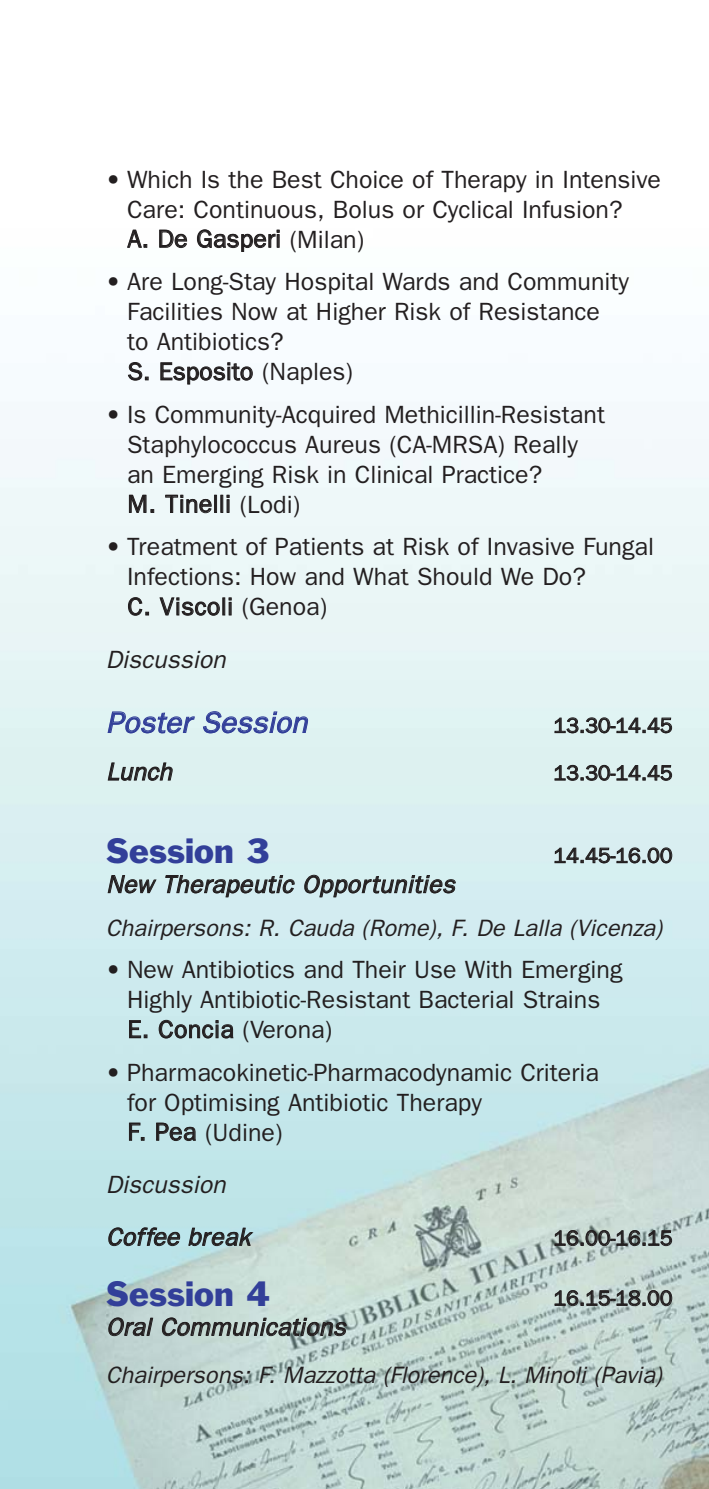
<style>
.page{position:relative;width:709px;height:1489px;background:#fff}
.page>*{position:absolute;margin:0;border:0;box-sizing:border-box;transform-origin:0 0}
.t1{font:32.5px "Franklin Gothic";color:#323f99}
.t2{font:italic 30px "Franklin Gothic";color:#323f99}
.t3{font:25px/29.8px "Franklin Gothic";color:#231f20}
.t4{font:italic 25px/52px "Franklin Gothic";color:#231f20}
.t5{font:italic 23.75px "Franklin Gothic";color:#231f20}
.t6{font:21.25px "Franklin Gothic";color:#231f20}
</style>
<div class="page">
<img style="left:0;top:402px;width:708px;height:1086px">
<p class="t3" style="left:127px;top:166px;width:535px;text-indent:-21px">• Which Is the Best Choice of Therapy in Intensive<br>Care: Continuous, Bolus or Cyclical Infusion?<br>A. De Gasperi (Milan)</p>
<p class="t3" style="left:127px;top:269px;width:503px;text-indent:-21px">• Are Long-Stay Hospital Wards and Community<br>Facilities Now at Higher Risk of Resistance<br>to Antibiotics?<br>S. Esposito (Naples)</p>
<p class="t3" style="left:127px;top:401px;width:479px;text-indent:-21px">• Is Community-Acquired Methicillin-Resistant Staphylococcus Aureus (CA-MRSA) Really an Emerging Risk in Clinical Practice?<br>M. Tinelli (Lodi)</p>
<p class="t3" style="left:127px;top:534px;width:528px;text-indent:-21px">• Treatment of Patients at Risk of Invasive Fungal<br>Infections: How and What Should We Do?<br>C. Viscoli (Genoa)</p>
<p class="t4" style="left:106px;top:635px;width:126px">Discussion</p>
<p class="t2" style="left:106px;top:712px;width:208px">Poster Session</p>
<p class="t6" style="left:553px;top:718px;width:121px">13.30-14.45</p>
<p class="t4" style="left:106px;top:747px;width:72px">Lunch</p>
<p class="t6" style="left:553px;top:765px;width:121px">13.30-14.45</p>
<h1 class="t1" style="left:106px;top:838px;width:166px">Session 3</h1>
<p class="t6" style="left:553px;top:848px;width:121px">14.45-16.00</p>
<p class="t4" style="left:106px;top:860px;width:355px">New Therapeutic Opportunities</p>
<p class="t5" style="left:106px;top:919px;width:562px">Chairpersons: R. Cauda (Rome), F. De Lalla (Vicenza)</p>
<p class="t3" style="left:127px;top:956px;width:497px;text-indent:-21px">• New Antibiotics and Their Use With Emerging<br>Highly Antibiotic-Resistant Bacterial Strains<br>E. Concia (Verona)</p>
<p class="t3" style="left:127px;top:1059px;width:473px;text-indent:-21px">• Pharmacokinetic-Pharmacodynamic Criteria for Optimising Antibiotic Therapy<br>F. Pea (Udine)</p>
<p class="t4" style="left:106px;top:1160px;width:146px">Discussion<br>Coffee break</p>
<p class="t6" style="left:553px;top:1230px;width:121px">16.00-16.15</p>
<h1 class="t1" style="left:106px;top:1280px;width:166px">Session 4</h1>
<p class="t6" style="left:553px;top:1290px;width:121px">16.15-18.00</p>
<p class="t4" style="left:106px;top:1302px;width:245px">Oral Communications</p>
<p class="t5" style="left:106px;top:1366px;width:562px">Chairpersons: F. Mazzotta (Florence), L. Minoli (Pavia)</p>
</div>
